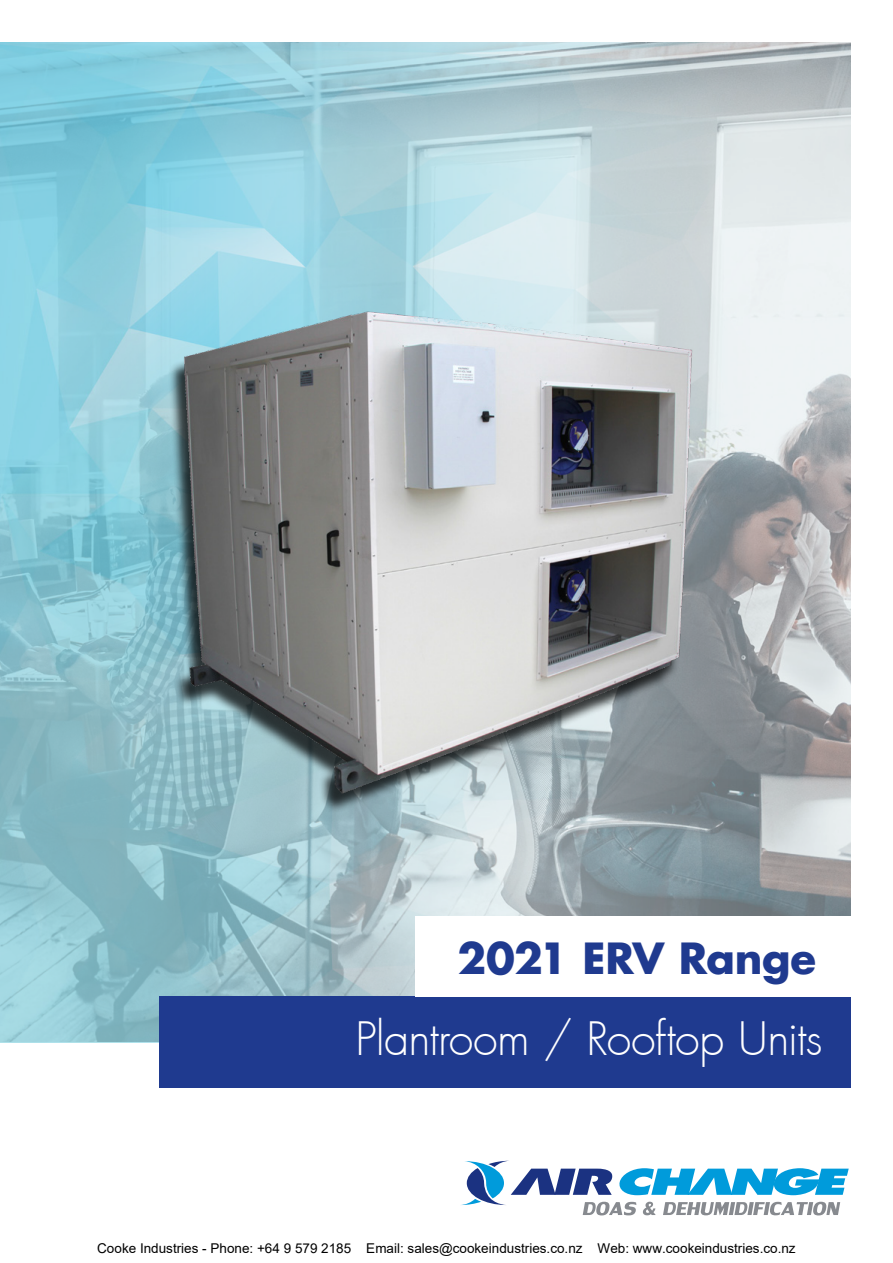
<style>
.page{position:relative;width:893px;height:1263px;background:#fff}
.page>*{position:absolute;margin:0;border:0;box-sizing:border-box;transform-origin:0 0}
.t1{font:300 45px "Futura";letter-spacing:-.015em;color:#fff}
.t2{font:700 42px "Futura";letter-spacing:-.01em;color:#1f3a8f}
.t3{font:13.5px "Arial";color:#000}
</style>
<div class="page">
<svg style="left:461px;top:1161px;width:388px;height:54px"></svg>
<img style="left:784px;top:43px;width:66px;height:873px">
<img style="left:0;top:43px;width:784px;height:999px">
<div style="left:159px;top:996px;width:691px;height:91px;background:#1f3a8f"></div>
<div style="left:415px;top:916px;width:435px;height:80px;background:#fff"></div>
<img style="left:158px;top:299px;width:551px;height:512px">
<h2 class="t2" style="left:457px;top:930px;width:360px">2021 ERV Range</h2>
<h1 class="t1" style="left:356px;top:1011px;width:469px">Plantroom / Rooftop Units</h1>
<p class="t3" style="left:97px;top:1239px;width:700px">Cooke Industries - Phone: +64 9 579 2185 Email: sales@cookeindustries.co.nz Web: www.cookeindustries.co.nz</p>
</div>
